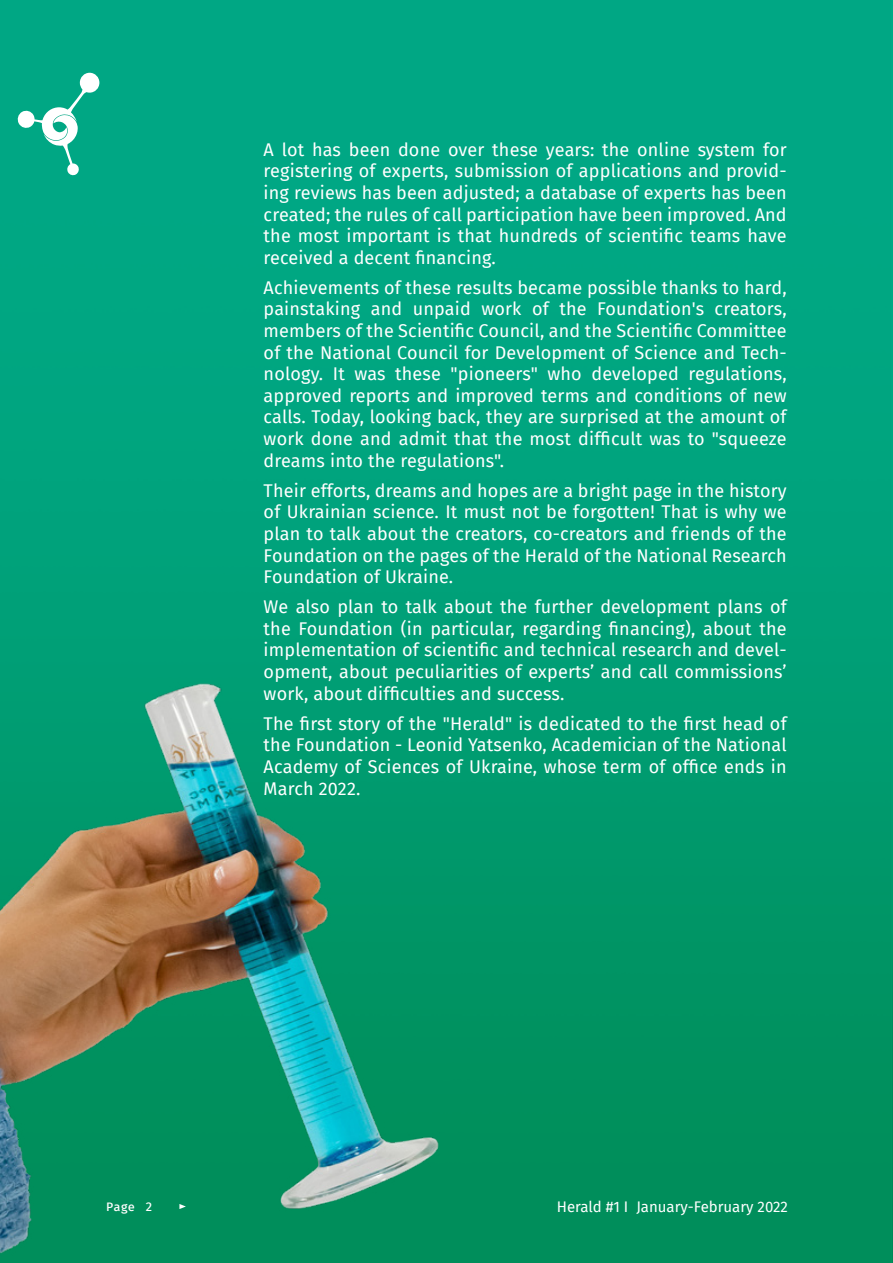
<style>
.page{position:relative;width:893px;height:1263px;background:#fff}
.page>*{position:absolute;margin:0;border:0;box-sizing:border-box;transform-origin:0 0}
.t1{font:18px/21.6px "Fira Sans";letter-spacing:.01em;color:#fff;text-align:justify}
.t2{font:15px "Fira Sans";color:#fff}
.t3{font:500 12px "Fira Mono";color:#fff}
</style>
<div class="page">
<img style="left:0;top:0;width:893px;height:1263px">
<svg style="left:17px;top:73px;width:82px;height:103px"></svg>
<img style="left:892px;top:824px;width:1px;height:439px">
<img style="left:0;top:663px;width:447px;height:600px">
<svg style="left:179px;top:1204px;width:7px;height:5px"></svg>
<p class="t1" style="left:264px;top:138px;width:525px">A lot has been done over these years: the online system for registering of experts, submission of applications and provid&shy;ing reviews has been adjusted; a database of experts has been created; the rules of call participation have been improved. And the most important is that hundreds of scientific teams have received a decent financing.</p>
<p class="t1" style="left:264px;top:276px;width:525px">Achievements of these results became possible thanks to hard, painstaking and unpaid work of the Foundation's creators, members of the Scientific Council, and the Scientific Committee of the National Council for Development of Science and Tech&shy;nology. It was these "pioneers" who developed regulations, approved reports and improved terms and conditions of new calls. Today, looking back, they are surprised at the amount of work done and admit that the most difficult was to "squeeze dreams into the regulations".</p>
<p class="t1" style="left:264px;top:479px;width:525px">Their efforts, dreams and hopes are a bright page in the history of Ukrainian science. It must not be forgotten! That is why we plan to talk about the creators, co-creators and friends of the Foundation on the pages of the Herald of the National Research Foundation of Ukraine.</p>
<p class="t1" style="left:264px;top:596px;width:525px">We also plan to talk about the further development plans of the Foundation (in particular, regarding financing), about the implementation of scientific and technical research and devel&shy;opment, about peculiarities of experts’ and call commissions’ work, about difficulties and success.</p>
<p class="t1" style="left:264px;top:712px;width:525px">The first story of the "Herald" is dedicated to the first head of the Foundation - Leonid Yatsenko, Academician of the National Academy of Sciences of Ukraine, whose term of office ends in March 2022.</p>
<p class="t3" style="left:106px;top:1198px;width:48px">Page 2</p>
<p class="t2" style="left:557px;top:1195px;width:233px">Herald #1 I January-February 2022</p>
</div>
